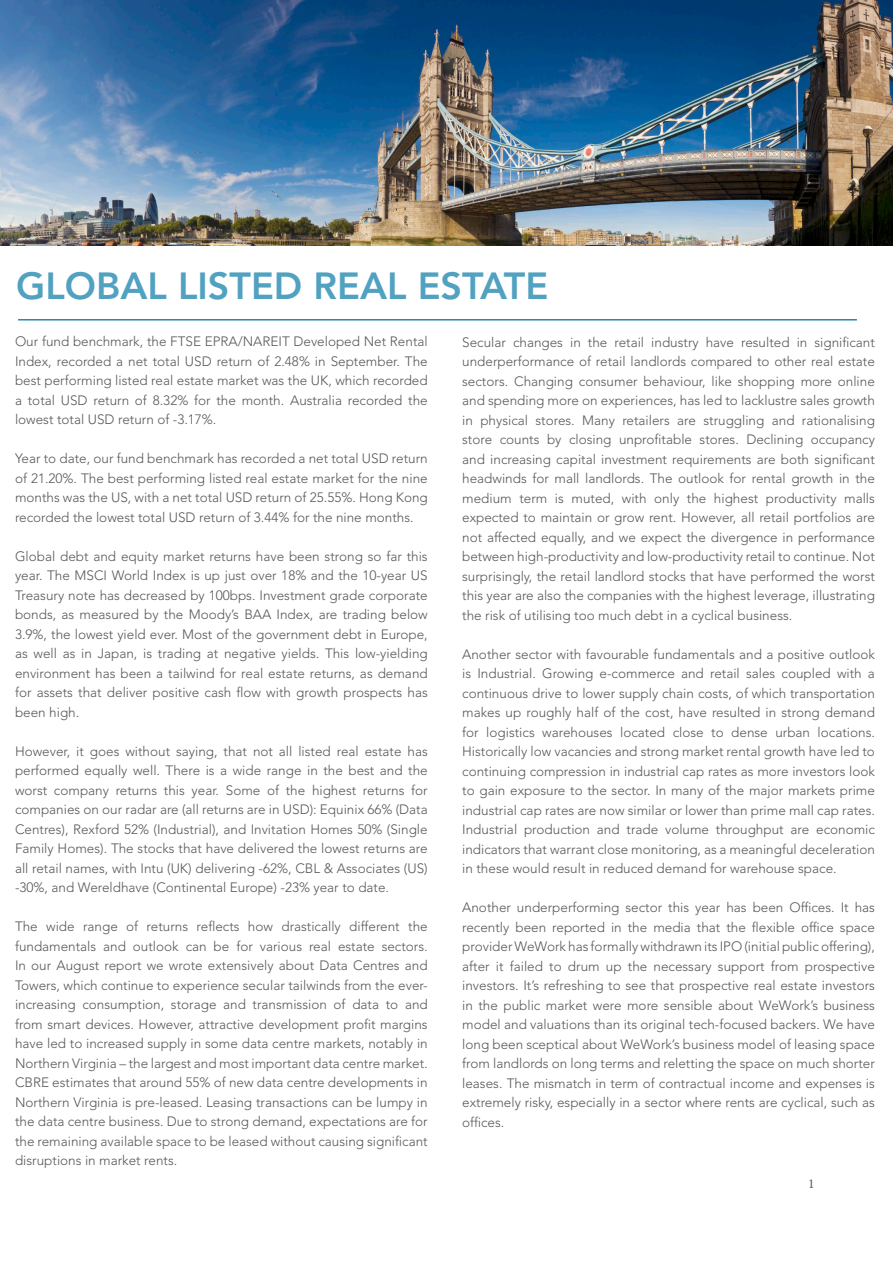
<style>
.page{position:relative;width:893px;height:1263px;background:#fff}
.page>*{position:absolute;margin:0;border:0;box-sizing:border-box;transform-origin:0 0}
.Headlines{font:800 37.5px "Avenir LT Std";color:#51a1c1}
.t1{font:300 13.5px/19.5px "Avenir LT Std";color:#57585a;text-align:justify}
.t2{font:13.5px "Minion Pro";color:#57585a}
</style>
<div class="page">
<hr style="left:18px;top:319px;width:839px;height:1px;background:#2887b4">
<img style="left:0;top:0;width:893px;height:245px">
<p class="Headlines" style="left:16px;top:264px;width:533px">GLOBAL LISTED REAL ESTATE</p>
<p class="t1" style="left:15px;top:332px;width:414px">Our fund benchmark, the FTSE EPRA/NAREIT Developed Net Rental Index, recorded a net total USD return of 2.48% in September. The best performing listed real estate market was the UK, which recorded a total USD return of 8.32% for the month. Australia recorded the lowest total USD return of -3.17%.</p>
<p class="t1" style="left:15px;top:449px;width:414px">Year to date, our fund benchmark has recorded a net total USD return of 21.20%. The best performing listed real estate market for the nine months was the US, with a net total USD return of 25.55%. Hong Kong recorded the lowest total USD return of 3.44% for the nine months.</p>
<p class="t1" style="left:15px;top:546px;width:414px">Global debt and equity market returns have been strong so far this year. The MSCI World Index is up just over 18% and the 10-year US Treasury note has decreased by 100bps. Investment grade corporate bonds, as measured by the Moody’s BAA Index, are trading below 3.9%, the lowest yield ever. Most of the government debt in Europe, as well as in Japan, is trading at negative yields. This low-yielding environment has been a tailwind for real estate returns, as demand for assets that deliver positive cash flow with growth prospects has been high.</p>
<p class="t1" style="left:15px;top:741px;width:414px">However, it goes without saying, that not all listed real estate has performed equally well. There is a wide range in the best and the worst company returns this year. Some of the highest returns for companies on our radar are (all returns are in USD): Equinix 66% (Data Centres), Rexford 52% (Industrial), and Invitation Homes 50% (Single Family Homes). The stocks that have delivered the lowest returns are all retail names, with Intu (UK) delivering -62%, CBL &amp; Associates (US) -30%, and Wereldhave (Continental Europe) -23% year to date.</p>
<p class="t1" style="left:15px;top:917px;width:414px">The wide range of returns reflects how drastically different the fundamentals and outlook can be for various real estate sectors.<br>In our August report we wrote extensively about Data Centres and Towers, which continue to experience secular tailwinds from the ever&shy;increasing consumption, storage and transmission of data to and from smart devices. However, attractive development profit margins have led to increased supply in some data centre markets, notably in Northern Virginia – the largest and most important data centre market.<br>CBRE estimates that around 55% of new data centre developments in Northern Virginia is pre-leased. Leasing transactions can be lumpy in the data centre business. Due to strong demand, expectations are for the remaining available space to be leased without causing significant disruptions in market rents.</p>
<p class="t1" style="left:462px;top:332px;width:414px">Secular changes in the retail industry have resulted in significant underperformance of retail landlords compared to other real estate sectors. Changing consumer behaviour, like shopping more online and spending more on experiences, has led to lacklustre sales growth in physical stores. Many retailers are struggling and rationalising store counts by closing unprofitable stores. Declining occupancy and increasing capital investment requirements are both significant headwinds for mall landlords. The outlook for rental growth in the medium term is muted, with only the highest productivity malls expected to maintain or grow rent. However, all retail portfolios are not affected equally, and we expect the divergence in performance between high-productivity and low-productivity retail to continue. Not surprisingly, the retail landlord stocks that have performed the worst this year are also the companies with the highest leverage, illustrating the risk of utilising too much debt in a cyclical business.</p>
<p class="t1" style="left:462px;top:644px;width:414px">Another sector with favourable fundamentals and a positive outlook is Industrial. Growing e-commerce and retail sales coupled with a continuous drive to lower supply chain costs, of which transportation makes up roughly half of the cost, have resulted in strong demand for logistics warehouses located close to dense urban locations.<br>Historically low vacancies and strong market rental growth have led to continuing compression in industrial cap rates as more investors look to gain exposure to the sector. In many of the major markets prime industrial cap rates are now similar or lower than prime mall cap rates.<br>Industrial production and trade volume throughput are economic indicators that warrant close monitoring, as a meaningful deceleration in these would result in reduced demand for warehouse space.</p>
<p class="t1" style="left:462px;top:898px;width:414px">Another underperforming sector this year has been Offices. It has recently been reported in the media that the flexible office space provider WeWork has formally withdrawn its IPO (initial public offering), after it failed to drum up the necessary support from prospective investors. It’s refreshing to see that prospective real estate investors in the public market were more sensible about WeWork’s business model and valuations than its original tech-focused backers. We have long been sceptical about WeWork’s business model of leasing space from landlords on long terms and reletting the space on much shorter leases. The mismatch in term of contractual income and expenses is extremely risky, especially in a sector where rents are cyclical, such as offices.</p>
<p class="t2" style="left:808px;top:1174px;width:8px">1</p>
</div>
